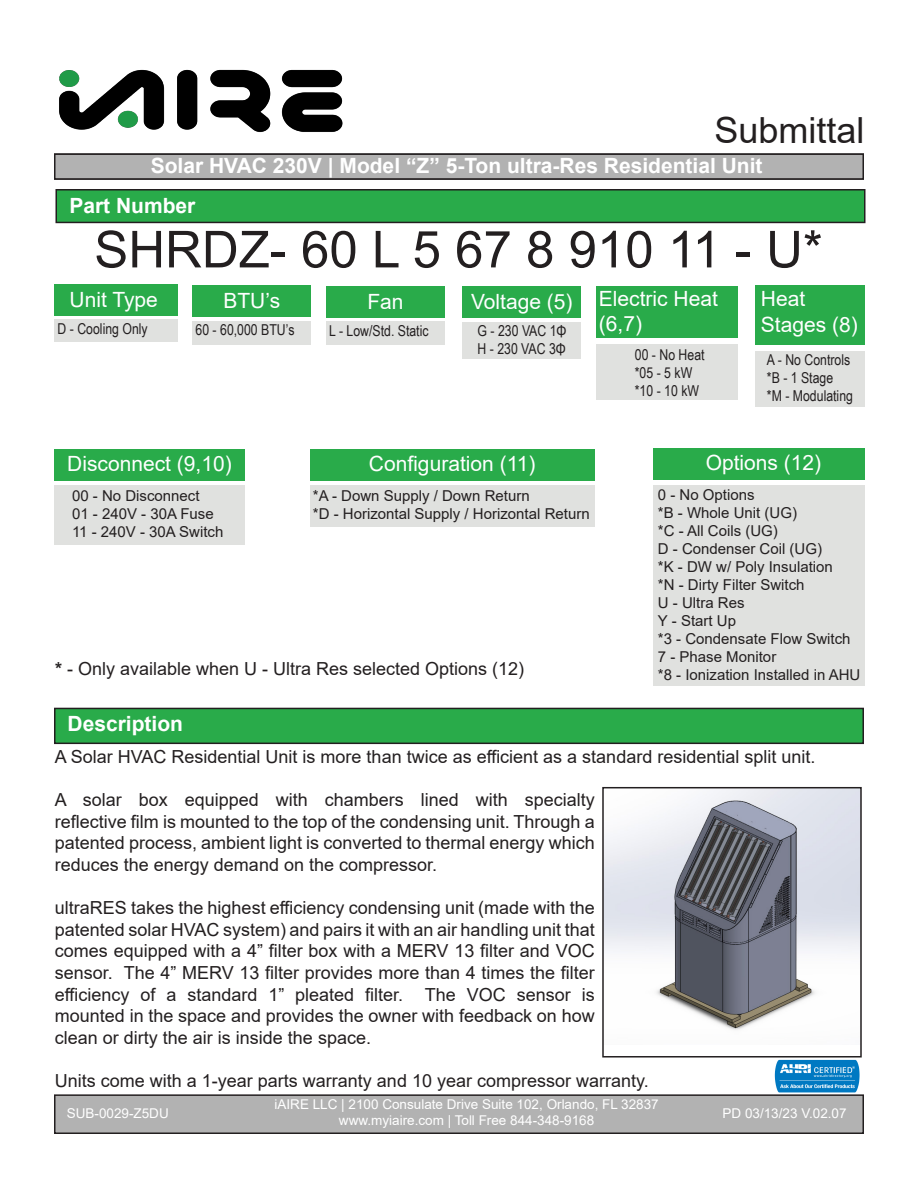
<style>
.page{position:relative;width:918px;height:1188px;background:#fff}
.page>*{position:absolute;margin:0;border:0;box-sizing:border-box;transform-origin:0 0}
.t1{font:51px "Arial";color:#231f20}
.t2{font:36px "Arial";color:#231f20}
.t3{font:700 21px "Arial";color:#fff}
.t4{font:21px/25.2px "Arial";color:#fff}
.t5{font:18px/21.6px "Arial";color:#231f20;text-align:justify}
.t6{font:15px/18px "Arial";color:#231f20}
.t7{font:15px/18px "Arial Narrow";color:#231f20}
.t8{font:13.5px "Arial";color:#fff}
.s1{font-weight:700}
</style>
<div class="page">
<div style="left:55px;top:1095px;width:808px;height:38px;background:#b2b2b2"></div>
<div style="left:54px;top:1094px;width:810px;height:40px;border:2px solid #231f20"></div>
<div style="left:55px;top:708px;width:808px;height:35px;background:#29ab4a"></div>
<div style="left:54px;top:708px;width:810px;height:36px;border:2px solid #231f20"></div>
<div style="left:56px;top:190px;width:809px;height:32px;background:#29ab4a"></div>
<div style="left:56px;top:189px;width:810px;height:34px;border:2px solid #231f20"></div>
<img style="left:59px;top:69px;width:284px;height:64px">
<div style="left:55px;top:154px;width:808px;height:25px;background:#b2b2b2"></div>
<div style="left:54px;top:153px;width:810px;height:27px;border:2px solid #231f20"></div>
<img style="left:605px;top:790px;width:254px;height:240px">
<div style="left:602px;top:787px;width:260px;height:271px;border:2px solid #231f20"></div>
<div style="left:326px;top:286px;width:119px;height:31px;background:#29ab4a"></div>
<div style="left:326px;top:322px;width:119px;height:23px;background:#e0e1df"></div>
<div style="left:193px;top:285px;width:118px;height:32px;background:#29ab4a"></div>
<div style="left:193px;top:321px;width:118px;height:24px;background:#e0e1df"></div>
<div style="left:55px;top:284px;width:123px;height:31px;background:#29ab4a"></div>
<div style="left:55px;top:320px;width:123px;height:22px;background:#e0e1df"></div>
<img style="left:775px;top:1059px;width:84px;height:34px">
<div style="left:463px;top:286px;width:118px;height:31px;background:#29ab4a"></div>
<div style="left:463px;top:322px;width:118px;height:36px;background:#e0e1df"></div>
<div style="left:596px;top:286px;width:141px;height:52px;background:#29ab4a"></div>
<div style="left:596px;top:344px;width:141px;height:56px;background:#e0e1df"></div>
<div style="left:755px;top:285px;width:109px;height:60px;background:#29ab4a"></div>
<div style="left:755px;top:351px;width:109px;height:56px;background:#e0e1df"></div>
<div style="left:54px;top:449px;width:191px;height:32px;background:#29ab4a"></div>
<div style="left:54px;top:485px;width:191px;height:60px;background:#e0e1df"></div>
<div style="left:310px;top:449px;width:285px;height:32px;background:#29ab4a"></div>
<div style="left:310px;top:485px;width:285px;height:42px;background:#e0e1df"></div>
<div style="left:653px;top:449px;width:212px;height:31px;background:#29ab4a"></div>
<div style="left:653px;top:485px;width:212px;height:201px;background:#e0e1df"></div>
<p class="t2" style="left:715px;top:105px;width:152px">Submittal</p>
<p class="t3" style="left:151px;top:151px;width:613px">Solar HVAC 230V | Model “Z” 5-Ton ultra-Res Residential Unit</p>
<p class="t3" style="left:282px;top:151px;width:417px">SHRP-FB4 | Solar HVAC Residential Units</p>
<p class="t3" style="left:69px;top:191px;width:128px">Part Number</p>
<p class="t1" style="left:94px;top:214px;width:730px">SHRDZ- 60 L 5 67 8 910 11 - U*</p>
<p class="t4" style="left:367px;top:288px;width:38px">Fan</p>
<p class="t7" style="left:329px;top:321px;width:101px">L - Low/Std. Static</p>
<p class="t4" style="left:599px;top:285px;width:121px">Electric Heat (6,7)</p>
<p class="t7" style="left:635px;top:345px;width:71px">00 - No Heat *05 - 5 kW</p>
<p class="t7" style="left:635px;top:381px;width:66px">*10 - 10 kW</p>
<p class="t4" style="left:761px;top:286px;width:98px">Heat<br>Stages (8)</p>
<p class="t7" style="left:767px;top:350px;width:85px">A - No Controls</p>
<p class="t7" style="left:767px;top:368px;width:68px">*B - 1 Stage</p>
<p class="t7" style="left:767px;top:386px;width:88px">*M - Modulating</p>
<p class="t4" style="left:70px;top:287px;width:90px">Unit Type</p>
<p class="t7" style="left:58px;top:319px;width:92px">D - Cooling Only</p>
<p class="t4" style="left:223px;top:288px;width:58px">BTU’s</p>
<p class="t7" style="left:196px;top:320px;width:100px">60 - 60,000 BTU’s</p>
<p class="t4" style="left:471px;top:289px;width:103px">Voltage (5)</p>
<p class="t7" style="left:478px;top:321px;width:91px">G - 230 VAC 1Φ<br>H - 230 VAC 3Φ</p>
<p class="t4" style="left:67px;top:451px;width:166px">Disconnect (9,10)</p>
<p class="t6" style="left:72px;top:486px;width:129px">00 - No Disconnect</p>
<p class="t6" style="left:72px;top:504px;width:143px">01 - 240V - 30A Fuse</p>
<p class="t6" style="left:72px;top:522px;width:153px">11 - 240V - 30A Switch</p>
<p class="t4" style="left:369px;top:451px;width:168px">Configuration (11)</p>
<p class="t6" style="left:313px;top:486px;width:218px">*A - Down Supply / Down Return</p>
<p class="t6" style="left:313px;top:504px;width:278px">*D - Horizontal Supply / Horizontal Return</p>
<p class="t5" style="left:55px;top:658px;width:471px"><span class="s1">*</span> - Only available when U - Ultra Res selected Options (12)</p>
<p class="t3" style="left:68px;top:709px;width:117px">Description</p>
<p class="t4" style="left:706px;top:450px;width:117px">Options (12)</p>
<p class="t6" style="left:658px;top:485px;width:98px">0 - No Options</p>
<p class="t6" style="left:658px;top:503px;width:141px">*B - Whole Unit (UG)</p>
<p class="t6" style="left:658px;top:521px;width:121px">*C - All Coils (UG)</p>
<p class="t6" style="left:658px;top:539px;width:166px">D - Condenser Coil (UG)</p>
<p class="t6" style="left:658px;top:557px;width:177px">*K - DW w/ Poly Insulation</p>
<p class="t6" style="left:658px;top:575px;width:148px">*N - Dirty Filter Switch</p>
<p class="t6" style="left:658px;top:593px;width:88px">U - Ultra Res</p>
<p class="t6" style="left:658px;top:611px;width:80px">Y - Start Up</p>
<p class="t6" style="left:658px;top:629px;width:194px">*3 - Condensate Flow Switch</p>
<p class="t6" style="left:658px;top:647px;width:204px">7 - Phase Monitor<br>*8 - Ionization Installed in AHU</p>
<p class="t5" style="left:55px;top:746px;width:762px">A Solar HVAC Residential Unit is more than twice as efficient as a standard residential split unit.</p>
<p class="t5" style="left:55px;top:789px;width:541px">A solar box equipped with chambers lined with specialty reflective film is mounted to the top of the condensing unit. Through a patented process, ambient light is converted to thermal energy which reduces the energy demand on the compressor.</p>
<p class="t5" style="left:55px;top:897px;width:541px">ultraRES takes the highest efficiency condensing unit (made with the patented solar HVAC system) and pairs it with an air handling unit that comes equipped with a 4” filter box with a MERV 13 filter and VOC sensor. The 4” MERV 13 filter provides more than 4 times the filter efficiency of a standard 1” pleated filter. The VOC sensor is mounted in the space and provides the owner with feedback on how clean or dirty the air is inside the space.</p>
<p class="t5" style="left:55px;top:1070px;width:595px">Units come with a 1-year parts warranty and 10 year compressor warranty.</p>
<p class="t8" style="left:67px;top:1104px;width:104px">SUB-0029-Z5DU</p>
<p class="t8" style="left:275px;top:1095px;width:386px">iAIRE LLC | 2100 Consulate Drive Suite 102, Orlando, FL 32837</p>
<p class="t8" style="left:339px;top:1111px;width:257px">www.myiaire.com | Toll Free 844-348-9168</p>
<p class="t8" style="left:723px;top:1104px;width:126px">PD 03/13/23 V.02.07</p>
</div>
